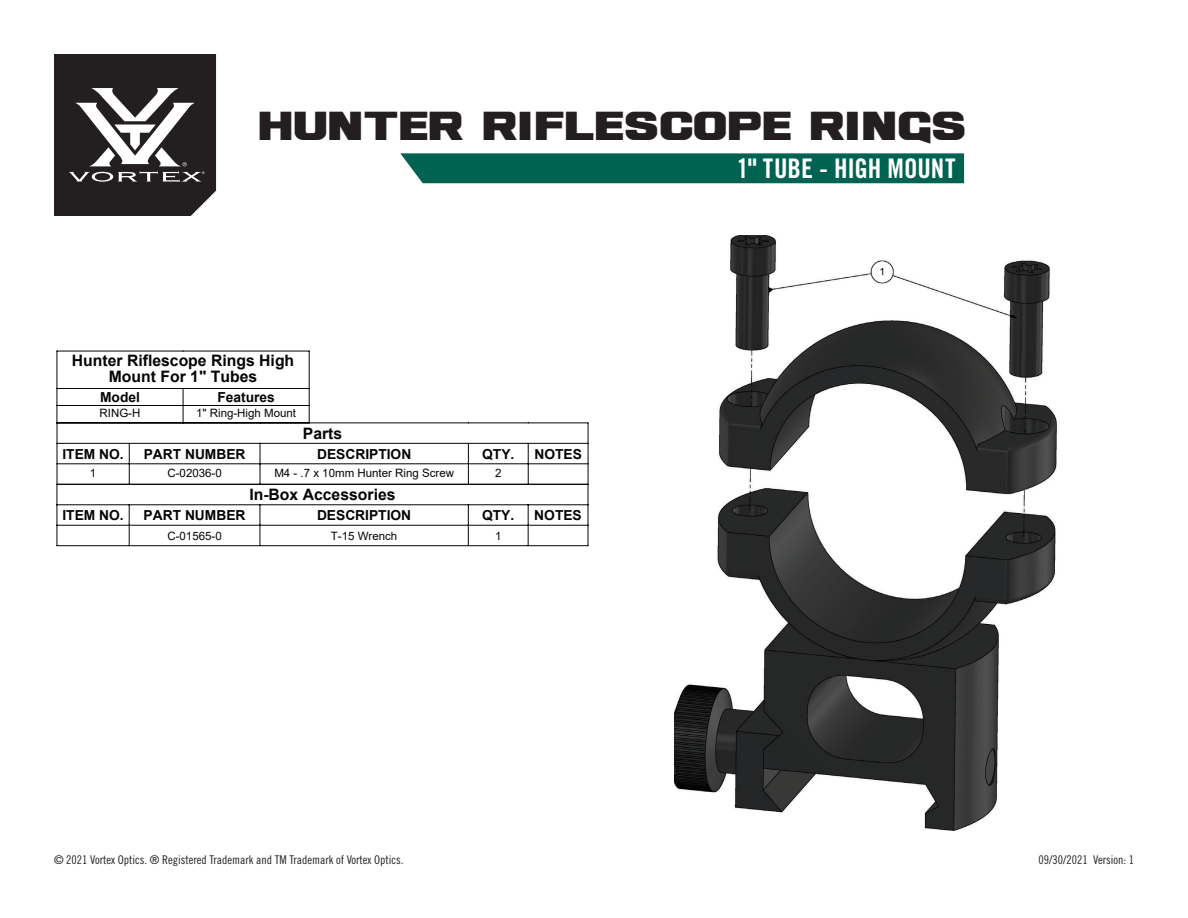
<style>
.page{position:relative;width:1188px;height:918px;background:#fff}
.page>*{position:absolute;margin:0;border:0;box-sizing:border-box;transform-origin:0 0}
.t1{font:31.5px "Ash";color:#231f20}
.t2{font:27px "Trade Gothic LT Std Bd Cn 20";color:#fff}
.t3{font:700 15.75px/15.8px "Arial";color:#040503;text-align:center}
.t4{font:700 13.8px "Arial";color:#040503}
.t5{font:12px "Trade Gothic LT Std Cn 18";color:#231f20}
.t6{font:11.55px "Arial";color:#040503}
.s1{font-family:"Trade Gothic LT Std";font-weight:700}
</style>
<div class="page">
<div style="left:400px;top:153px;width:564px;height:30px;background:#006251"></div>
<svg style="left:54px;top:54px;width:162px;height:162px;background:#474445"></svg>
<img style="left:674px;top:235px;width:383px;height:596px">
<hr style="left:57px;top:388px;width:126px;height:1px;background:#040503">
<hr style="left:183px;top:388px;width:126px;height:1px;background:#040503">
<svg style="left:183px;top:389px;width:1px;height:33px"></svg>
<hr style="left:57px;top:405px;width:126px;height:1px;background:#040503">
<hr style="left:183px;top:405px;width:126px;height:1px;background:#040503">
<hr style="left:57px;top:443px;width:72px;height:1px;background:#040503">
<hr style="left:129px;top:443px;width:131px;height:1px;background:#040503">
<hr style="left:260px;top:443px;width:208px;height:1px;background:#040503">
<hr style="left:468px;top:443px;width:60px;height:1px;background:#040503">
<hr style="left:528px;top:443px;width:60px;height:1px;background:#040503">
<hr style="left:57px;top:464px;width:72px;height:1px;background:#040503">
<hr style="left:129px;top:464px;width:131px;height:1px;background:#040503">
<hr style="left:260px;top:464px;width:208px;height:1px;background:#040503">
<hr style="left:468px;top:464px;width:60px;height:1px;background:#040503">
<hr style="left:528px;top:464px;width:60px;height:1px;background:#040503">
<svg style="left:129px;top:444px;width:1px;height:40px"></svg>
<svg style="left:260px;top:444px;width:1px;height:40px"></svg>
<svg style="left:468px;top:444px;width:1px;height:40px"></svg>
<svg style="left:528px;top:444px;width:1px;height:40px"></svg>
<hr style="left:57px;top:505px;width:72px;height:1px;background:#040503">
<hr style="left:129px;top:505px;width:131px;height:1px;background:#040503">
<hr style="left:260px;top:505px;width:208px;height:1px;background:#040503">
<hr style="left:468px;top:505px;width:60px;height:1px;background:#040503">
<hr style="left:528px;top:505px;width:60px;height:1px;background:#040503">
<hr style="left:57px;top:525px;width:72px;height:1px;background:#040503">
<hr style="left:129px;top:525px;width:131px;height:1px;background:#040503">
<hr style="left:260px;top:525px;width:208px;height:1px;background:#040503">
<hr style="left:468px;top:525px;width:60px;height:1px;background:#040503">
<hr style="left:528px;top:525px;width:60px;height:1px;background:#040503">
<svg style="left:129px;top:506px;width:1px;height:39px"></svg>
<svg style="left:260px;top:505px;width:1px;height:40px"></svg>
<svg style="left:468px;top:506px;width:1px;height:39px"></svg>
<svg style="left:528px;top:506px;width:1px;height:39px"></svg>
<hr style="left:57px;top:545px;width:72px;height:1px;background:#040503">
<hr style="left:129px;top:545px;width:131px;height:1px;background:#040503">
<hr style="left:260px;top:545px;width:208px;height:1px;background:#040503">
<hr style="left:468px;top:545px;width:60px;height:1px;background:#040503">
<hr style="left:528px;top:545px;width:60px;height:1px;background:#040503">
<hr style="left:57px;top:351px;width:1px;height:38px;background:#040503">
<hr style="left:309px;top:351px;width:1px;height:38px;background:#040503">
<hr style="left:57px;top:351px;width:126px;height:1px;background:#040503">
<hr style="left:183px;top:351px;width:126px;height:1px;background:#040503">
<svg style="left:309px;top:389px;width:1px;height:33px"></svg>
<hr style="left:57px;top:422px;width:72px;height:1px;background:#040503">
<hr style="left:129px;top:422px;width:131px;height:1px;background:#040503">
<hr style="left:260px;top:422px;width:208px;height:1px;background:#040503">
<hr style="left:468px;top:422px;width:60px;height:1px;background:#040503">
<hr style="left:528px;top:422px;width:60px;height:1px;background:#040503">
<svg style="left:57px;top:389px;width:1px;height:156px"></svg>
<svg style="left:588px;top:423px;width:1px;height:123px"></svg>
<hr style="left:57px;top:484px;width:72px;height:1px;background:#040503">
<hr style="left:129px;top:484px;width:131px;height:1px;background:#040503">
<hr style="left:260px;top:484px;width:208px;height:1px;background:#040503">
<hr style="left:468px;top:484px;width:60px;height:1px;background:#040503">
<hr style="left:528px;top:484px;width:60px;height:1px;background:#040503">
<h1 class="t1" style="left:260px;top:108px;width:710px">HUNTER RIFLESCOPE RINGS</h1>
<h2 class="t2" style="left:737px;top:152px;width:220px">1<span class="s1">"</span> TUBE - HIGH MOUNT</h2>
<p class="t3" style="left:72px;top:353px;width:224px">Hunter Riflescope Rings High<br>Mount For 1" Tubes</p>
<p class="t4" style="left:100px;top:388px;width:41px">Model</p>
<p class="t4" style="left:217px;top:388px;width:59px">Features</p>
<p class="t6" style="left:100px;top:405px;width:42px">RING-H</p>
<p class="t6" style="left:196px;top:405px;width:102px">1" Ring-High Mount</p>
<p class="t3" style="left:303px;top:426px;width:41px">Parts</p>
<p class="t4" style="left:62px;top:444px;width:63px">ITEM NO.</p>
<p class="t4" style="left:144px;top:444px;width:103px">PART NUMBER</p>
<p class="t4" style="left:317px;top:444px;width:96px">DESCRIPTION</p>
<p class="t4" style="left:482px;top:444px;width:34px">QTY.</p>
<p class="t4" style="left:534px;top:444px;width:49px">NOTES</p>
<p class="t6" style="left:90px;top:465px;width:8px">1</p>
<p class="t6" style="left:167px;top:465px;width:56px">C-02036-0</p>
<p class="t6" style="left:274px;top:465px;width:181px">M4 - .7 x 10mm Hunter Ring Screw</p>
<p class="t6" style="left:495px;top:465px;width:8px">2</p>
<p class="t3" style="left:249px;top:487px;width:148px">In-Box Accessories</p>
<p class="t4" style="left:62px;top:506px;width:63px">ITEM NO.</p>
<p class="t4" style="left:144px;top:506px;width:103px">PART NUMBER</p>
<p class="t4" style="left:317px;top:506px;width:96px">DESCRIPTION</p>
<p class="t4" style="left:482px;top:506px;width:34px">QTY.</p>
<p class="t4" style="left:534px;top:506px;width:49px">NOTES</p>
<p class="t6" style="left:167px;top:528px;width:56px">C-01565-0</p>
<p class="t6" style="left:331px;top:528px;width:68px">T-15 Wrench</p>
<p class="t6" style="left:495px;top:528px;width:8px">1</p>
<p class="t5" style="left:54px;top:852px;width:351px">© 2021 Vortex Optics. ® Registered Trademark and TM Trademark of Vortex Optics.</p>
<p class="t5" style="left:1039px;top:852px;width:97px">09/30/2021 Version: 1</p>
</div>
